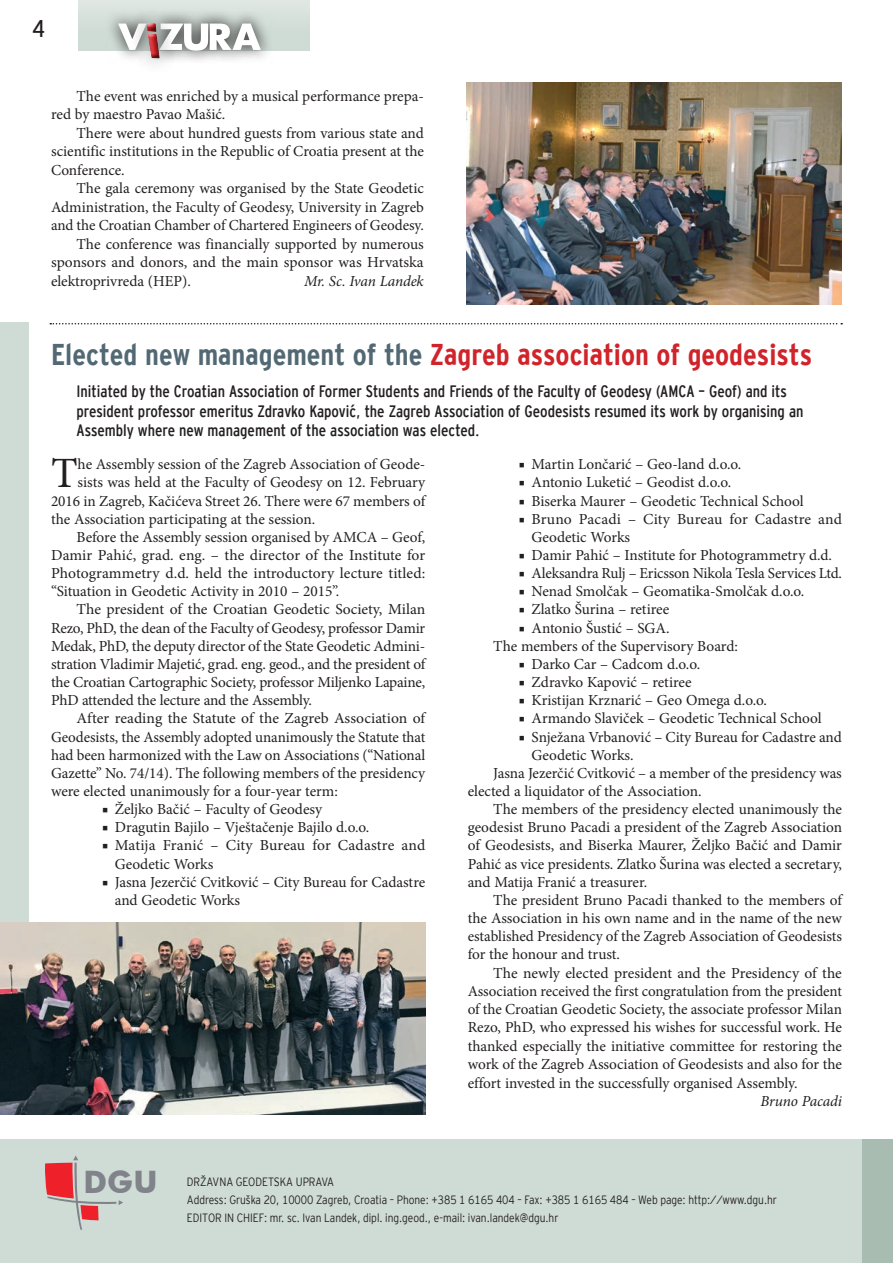
<style>
.page{position:relative;width:893px;height:1263px;background:#fff}
.page>*{position:absolute;margin:0;border:0;box-sizing:border-box;transform-origin:0 0}
.Tekst_s_inicijalom{font:43.2px "Minion Pro";color:#231f20}
.t1{font:700 30.9px "Futura BT";color:#81838b}
.Naslov_2__razine{font:700 30px "Alan Interstate Mono Cond";color:#d1232a}
.t2{font:24.15px "Alan Interstate Mono Cond";color:#231f20}
.Podnaslov_i_istaknut{font:16.5px/19.5px "Alan Interstate Mono Cond";color:#231f20}
.Tekst{font:15.3px/18.1px "Minion Pro";color:#231f20;text-align:justify}
.Tekst_s_inicijalom-2{font:15.3px "Minion Pro";color:#231f20}
.Tekst-2{font:italic 15.3px "Minion Pro";letter-spacing:-.01em;color:#231f20}
.Tablični_podaci{font:300 12px "Alan Interstate Mono";letter-spacing:-.005em;color:#231f20;scale:.85 1}
.s1{color:#526974}
</style>
<div class="page">
<div style="left:0;top:1139px;width:893px;height:124px;background:#cfdbd5"></div>
<svg style="left:45px;top:1155px;width:78px;height:75px"></svg>
<div style="left:78px;top:0;width:231px;height:51px;background:#d7e1dc"></div>
<svg style="left:108px;top:13px;width:164px;height:47px"></svg>
<div style="left:129px;top:5px;width:48px;height:71px;background:#231f20;opacity:.5"></div>
<svg style="left:118px;top:23px;width:143px;height:36px"></svg>
<div style="left:147px;top:22px;width:15px;height:39px;background:#231f20;opacity:.75"></div>
<div style="left:863px;top:1139px;width:30px;height:124px;background:#a8bcb1"></div>
<img style="left:466px;top:83px;width:376px;height:221px">
<svg style="left:50px;top:323px;width:792px;height:1px"></svg>
<div style="left:0;top:322px;width:29px;height:776px;background:#cfdbd5"></div>
<img style="left:0;top:922px;width:425px;height:193px">
<p class="t2" style="left:32px;top:15px;width:15px">4</p>
<p class="Tekst" style="left:51px;top:87px;width:374px;text-indent:26px">The event was enriched by a musical performance prepa&shy;red by maestro Pavao Mašić.</p>
<p class="Tekst" style="left:51px;top:124px;width:374px;text-indent:26px">There were about hundred guests from various state and scientific institutions in the Republic of Croatia present at the Conference.</p>
<p class="Tekst" style="left:51px;top:179px;width:374px;text-indent:26px">The gala ceremony was organised by the State Geodetic Administration, the Faculty of Geodesy, University in Zagreb and the Croatian Chamber of Chartered Engineers of Geodesy.</p>
<p class="Tekst" style="left:51px;top:235px;width:374px;text-indent:26px">The conference was financially supported by numerous sponsors and donors, and the main sponsor was Hrvatska elektroprivreda (HEP).</p>
<p class="Tekst-2" style="left:304px;top:270px;width:121px">Mr. Sc. Ivan Landek</p>
<p class="Naslov_2__razine" style="left:51px;top:337px;width:763px"><span class="s1">Elected new management of the</span> Zagreb association of geodesists</p>
<p class="Podnaslov_i_istaknut" style="left:77px;top:381px;width:728px">Initiated by the Croatian Association of Former Students and Friends of the Faculty of Geodesy (AMCA – Geof) and its president professor emeritus Zdravko Kapović, the Zagreb Association of Geodesists resumed its work by organising an<br>Assembly where new management of the association was elected.</p>
<p class="Tekst_s_inicijalom" style="left:51px;top:445px;width:28px">T</p>
<p class="Tekst_s_inicijalom-2" style="left:78px;top:454px;width:349px">he Assembly session of the Zagreb Association of Geode-</p>
<p class="Tekst_s_inicijalom-2" style="left:78px;top:472px;width:349px">sists was held at the Faculty of Geodesy on 12. February</p>
<p class="Tekst_s_inicijalom-2" style="left:51px;top:490px;width:376px">2016 in Zagreb, Kačićeva Street 26. There were 67 members of</p>
<p class="Tekst_s_inicijalom-2" style="left:51px;top:509px;width:266px">the Association participating at the session.</p>
<p class="Tekst" style="left:51px;top:528px;width:376px;text-indent:26px">Before the Assembly session organised by AMCA – Geof, Damir Pahić, grad. eng. – the director of the Institute for Photogrammetry d.d. held the introductory lecture titled: “Situation in Geodetic Activity in 2010 – 2015”.</p>
<p class="Tekst" style="left:51px;top:601px;width:376px;text-indent:26px">The president of the Croatian Geodetic Society, Milan Rezo, PhD, the dean of the Faculty of Geodesy, professor Damir Medak, PhD, the deputy director of the State Geodetic Admini&shy;stration Vladimir Majetić, grad. eng. geod., and the president of the Croatian Cartographic Society, professor Miljenko Lapaine, PhD attended the lecture and the Assembly.</p>
<p class="Tekst" style="left:51px;top:709px;width:376px;text-indent:26px">After reading the Statute of the Zagreb Association of Geodesists, the Assembly adopted unanimously the Statute that had been harmonized with the Law on Associations (“National Gazette” No. 74/14). The following members of the presidency were elected unanimously for a four-year term:</p>
<p class="Tekst" style="left:102px;top:800px;width:222px">■ Željko Bačić – Faculty of Geodesy</p>
<p class="Tekst" style="left:102px;top:818px;width:269px">■ Dragutin Bajilo – Vještačenje Bajilo d.o.o.</p>
<p class="Tekst" style="left:115px;top:836px;width:312px;text-indent:-13px">■ Matija Franić – City Bureau for Cadastre and<br>Geodetic Works</p>
<p class="Tekst" style="left:115px;top:873px;width:312px;text-indent:-13px">■ Jasna Jezerčić Cvitković – City Bureau for Cadastre and Geodetic Works</p>
<p class="Tekst" style="left:519px;top:455px;width:224px">■ Martin Lončarić – Geo-land d.o.o.</p>
<p class="Tekst" style="left:519px;top:473px;width:214px">■ Antonio Luketić – Geodist d.o.o.</p>
<p class="Tekst" style="left:519px;top:492px;width:286px">■ Biserka Maurer – Geodetic Technical School</p>
<p class="Tekst" style="left:531px;top:510px;width:312px;text-indent:-13px">■ Bruno Pacadi – City Bureau for Cadastre and<br>Geodetic Works</p>
<p class="Tekst" style="left:519px;top:546px;width:315px">■ Damir Pahić – Institute for Photogrammetry d.d.</p>
<p class="Tekst" style="left:519px;top:564px;width:325px">■ Aleksandra Rulj – Ericsson Nikola Tesla Services Ltd.</p>
<p class="Tekst" style="left:519px;top:582px;width:287px">■ Nenad Smolčak – Geomatika-Smolčak d.o.o.</p>
<p class="Tekst" style="left:519px;top:601px;width:152px">■ Zlatko Šurina – retiree</p>
<p class="Tekst" style="left:519px;top:619px;width:152px">■ Antonio Šustić – SGA.</p>
<p class="Tekst" style="left:493px;top:637px;width:246px">The members of the Supervisory Board:</p>
<p class="Tekst" style="left:519px;top:655px;width:183px">■ Darko Car – Cadcom d.o.o.</p>
<p class="Tekst" style="left:519px;top:673px;width:174px">■ Zdravko Kapović – retiree</p>
<p class="Tekst" style="left:519px;top:691px;width:250px">■ Kristijan Krznarić – Geo Omega d.o.o.</p>
<p class="Tekst" style="left:519px;top:709px;width:304px">■ Armando Slaviček – Geodetic Technical School</p>
<p class="Tekst" style="left:531px;top:728px;width:312px;text-indent:-13px">■ Snježana Vrbanović – City Bureau for Cadastre and<br>Geodetic Works.</p>
<p class="Tekst" style="left:468px;top:764px;width:376px;text-indent:26px">Jasna Jezerčić Cvitković – a member of the presidency was elected a liquidator of the Association.</p>
<p class="Tekst" style="left:468px;top:800px;width:376px;text-indent:26px">The members of the presidency elected unanimously the geodesist Bruno Pacadi a president of the Zagreb Association of Geodesists, and Biserka Maurer, Željko Bačić and Damir Pahić as vice presidents. Zlatko Šurina was elected a secretary, and Matija Franić a treasurer.</p>
<p class="Tekst" style="left:468px;top:891px;width:376px;text-indent:26px">The president Bruno Pacadi thanked to the members of the Association in his own name and in the name of the new established Presidency of the Zagreb Association of Geodesists for the honour and trust.</p>
<p class="Tekst" style="left:468px;top:963px;width:376px;text-indent:26px">The newly elected president and the Presidency of the Association received the first congratulation from the president of the Croatian Geodetic Society, the associate professor Milan Rezo, PhD, who expressed his wishes for successful work. He thanked especially the initiative committee for restoring the work of the Zagreb Association of Geodesists and also for the effort invested in the successfully organised Assembly.</p>
<p class="Tekst-2" style="left:761px;top:1091px;width:83px">Bruno Pacadi</p>
<p class="t1" style="left:84px;top:1163px;width:75px">DGU</p>
<p class="Tablični_podaci" style="left:187px;top:1174px;width:175px">DRŽAVNA GEODETSKA UPRAVA</p>
<p class="Tablični_podaci" style="left:187px;top:1192px;width:696px">Address: Gruška 20, 10000 Zagreb, Croatia – Phone: +385 1 6165 404 – Fax: +385 1 6165 484 – Web page: http://www.dgu.hr</p>
<p class="Tablični_podaci" style="left:187px;top:1210px;width:439px">EDITOR IN CHIEF: mr. sc. Ivan Landek, dipl. ing.geod., e-mail: ivan.landek@dgu.hr</p>
</div>
